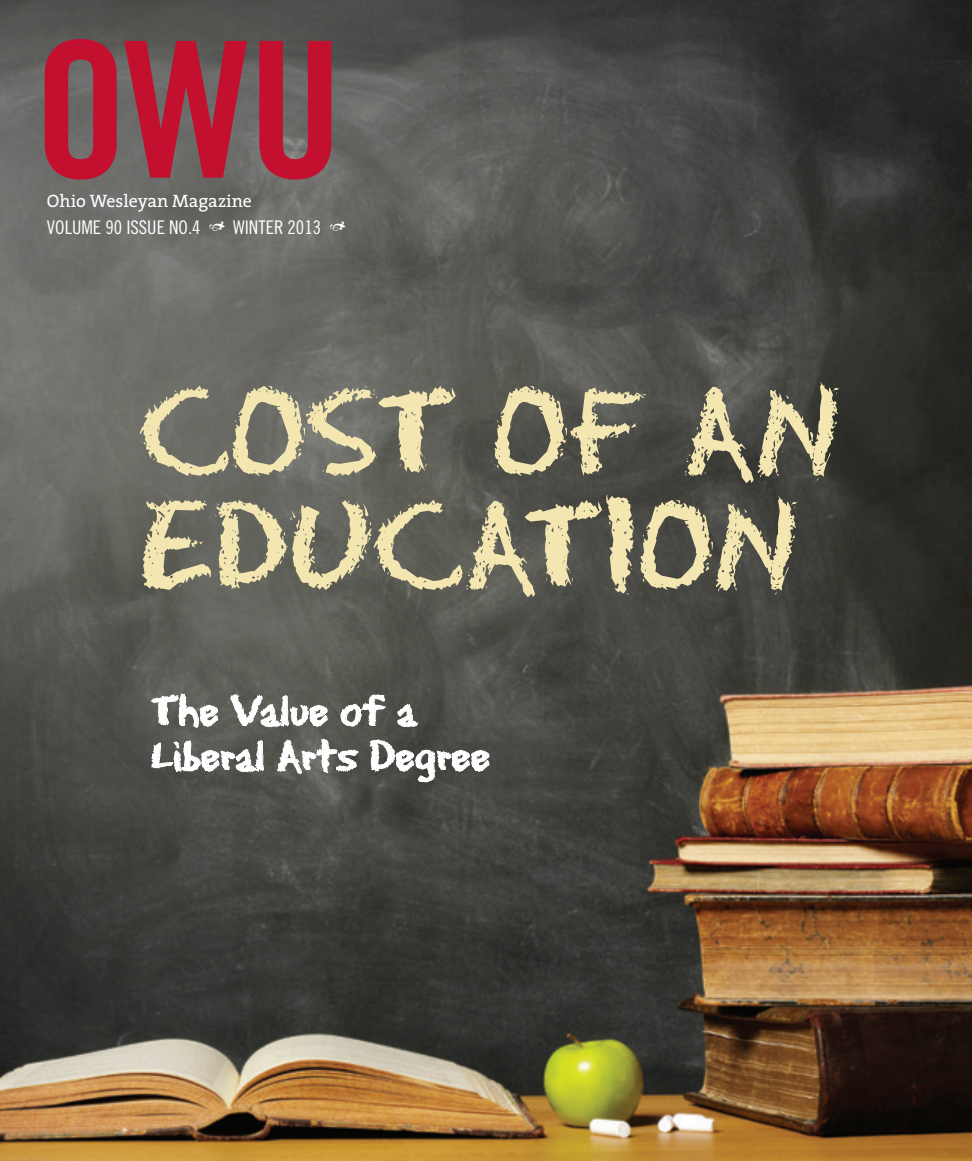
<style>
.page{position:relative;width:972px;height:1161px;background:#fff}
.page>*{position:absolute;margin:0;border:0;box-sizing:border-box;transform-origin:0 0}
.t1{font:189.45px "Trade Gothic LT Std Bd Cn 20";color:#c3102f}
.t2{font:130.5px/114px "Eraser Dust";letter-spacing:-.01em;color:#f3e6b1}
.t3{font:45px/45px "Eraser Dust";letter-spacing:-.005em;color:#fff}
.t4{font:18.75px "Trade Gothic LT Std Cn 18";color:#fff}
.t5{font:18px "The Serif 5";color:#fff}
</style>
<div class="page">
<img style="left:0;top:0;width:972px;height:1161px">
<svg style="left:147px;top:683px;width:343px;height:100px;background:#6b6c67"></svg>
<svg style="left:210px;top:222px;width:15px;height:9px"></svg>
<svg style="left:330px;top:222px;width:16px;height:9px"></svg>
<h1 class="t1" style="left:33px;top:-5px;width:311px">OWU</h1>
<p class="t5" style="left:47px;top:186px;width:207px">Ohio Wesleyan Magazine</p>
<p class="t4" style="left:47px;top:216px;width:155px">VOLUME 90 ISSUE NO.4</p>
<p class="t4" style="left:233px;top:216px;width:89px">WINTER 2013</p>
<h2 class="t2" style="left:139px;top:368px;width:704px">Cost of an<br>Education</h2>
<p class="t3" style="left:151px;top:686px;width:341px">The Value of a<br>Liberal Arts Degree</p>
</div>
